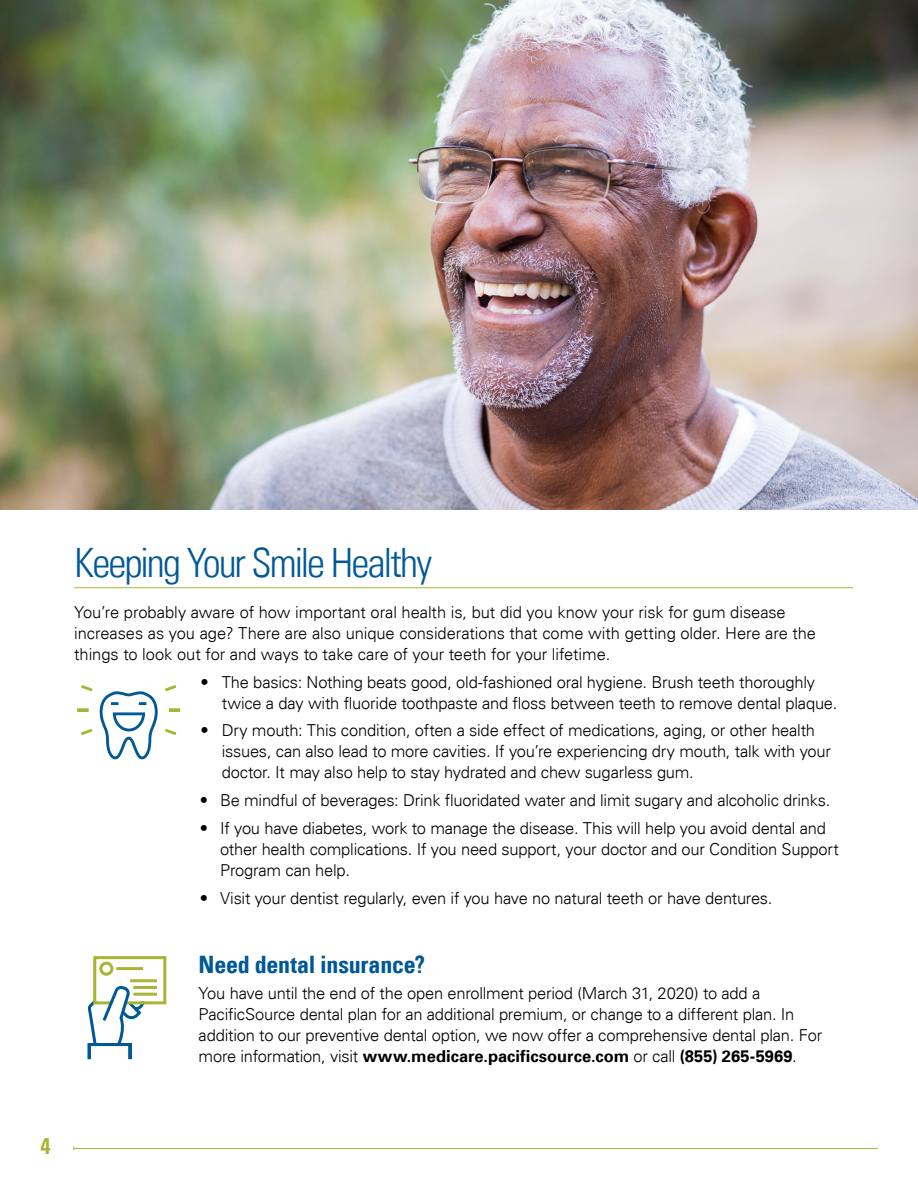
<style>
.page{position:relative;width:918px;height:1188px;background:#fff}
.page>*{position:absolute;margin:0;border:0;box-sizing:border-box;transform-origin:0 0}
.Header_2{font:300 condensed 40.5px "Univers LT";letter-spacing:-.05em;color:#005996}
.Header_3{font:700 condensed 24px "Univers LT";letter-spacing:-.01em;color:#005996}
.t1{font:700 condensed 22.5px "Univers LT";color:#a9b533}
.Body{font:300 16.5px/21px "Univers LT";letter-spacing:-.01em;color:#000}
.Bullets{font:300 16.5px/21px "Univers LT";letter-spacing:-.015em;color:#000}
.s1{font-weight:700}
</style>
<div class="page">
<hr style="left:74px;top:1148px;width:804px;height:1px;background:#a9b533">
<img style="left:0;top:0;width:918px;height:510px">
<hr style="left:74px;top:587px;width:779px;height:1px;background:#a9b533">
<svg style="left:77px;top:685px;width:104px;height:75px"></svg>
<svg style="left:87px;top:956px;width:80px;height:104px"></svg>
<p class="Header_2" style="left:74px;top:538px;width:359px">Keeping Your Smile Healthy</p>
<p class="Body" style="left:74px;top:601px;width:743px">You’re probably aware of how important oral health is, but did you know your risk for gum disease increases as you age? There are also unique considerations that come with getting older. Here are the things to look out for and ways to take care of your teeth for your lifetime.</p>
<p class="Bullets" style="left:222px;top:671px;width:617px;text-indent:-21px">• The basics: Nothing beats good, old-fashioned oral hygiene. Brush teeth thoroughly twice a day with fluoride toothpaste and floss between teeth to remove dental plaque.</p>
<p class="Bullets" style="left:222px;top:720px;width:611px;text-indent:-21px">• Dry mouth: This condition, often a side effect of medications, aging, or other health issues, can also lead to more cavities. If you’re experiencing dry mouth, talk with your doctor. It may also help to stay hydrated and chew sugarless gum.</p>
<p class="Body" style="left:200px;top:790px;width:632px">• Be mindful of beverages: Drink fluoridated water and limit sugary and alcoholic drinks.</p>
<p class="Body" style="left:220px;top:817px;width:620px;text-indent:-20px">• If you have diabetes, work to manage the disease. This will help you avoid dental and other health complications. If you need support, your doctor and our Condition Support<br>Program can help.</p>
<p class="Body" style="left:200px;top:887px;width:574px">• Visit your dentist regularly, even if you have no natural teeth or have dentures.</p>
<p class="Header_3" style="left:199px;top:950px;width:228px">Need dental insurance?</p>
<p class="Body" style="left:199px;top:982px;width:625px">You have until the end of the open enrollment period (March 31, 2020) to add a PacificSource dental plan for an additional premium, or change to a different plan. In addition to our preventive dental option, we now offer a comprehensive dental plan. For more information, visit <span class="s1">www.medicare.pacificsource.com</span> or call <span class="s1">(855) 265-5969</span>.</p>
<h3 class="t1" style="left:40px;top:1132px;width:11px">4</h3>
</div>
